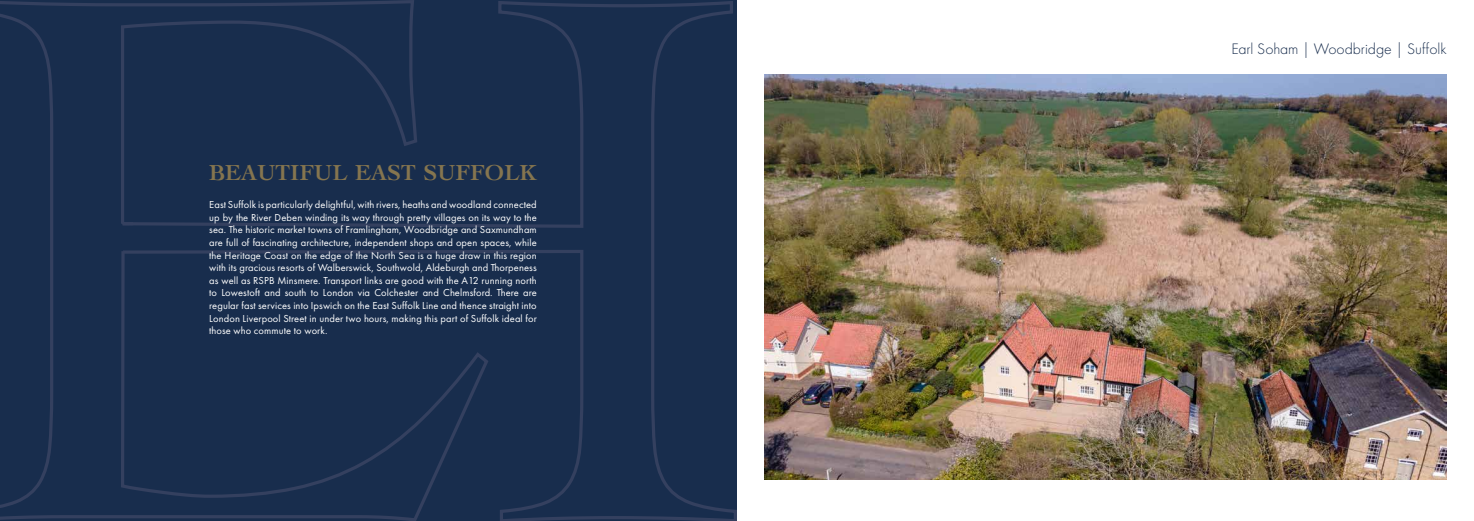
<style>
.page{position:relative;width:1474px;height:521px;background:#fff}
.page>*{position:absolute;margin:0;border:0;box-sizing:border-box;transform-origin:0 0}
.t1{font:700 22.75px "Cochin";color:#85754f}
.t2{font:300 15.75px "Futura PT";color:#182d4d}
.t3{font:10.5px/12.6px "Futura PT";letter-spacing:.01em;color:#fff;text-align:justify}
</style>
<div class="page">
<div style="left:0;top:0;width:119px;height:521px;background:#182d4d"></div>
<div style="left:119px;top:0;width:618px;height:521px;background:#182d4d"></div>
<img style="left:764px;top:75px;width:682px;height:404px">
<h1 class="t1" style="left:209px;top:158px;width:329px">BEAUTIFUL EAST SUFFOLK</h1>
<p class="t3" style="left:209px;top:198px;width:329px">East Suffolk is particularly delightful, with rivers, heaths and woodland connected up by the River Deben winding its way through pretty villages on its way to the sea. The historic market towns of Framlingham, Woodbridge and Saxmundham are full of fascinating architecture, independent shops and open spaces, while the Heritage Coast on the edge of the North Sea is a huge draw in this region with its gracious resorts of Walberswick, Southwold, Aldeburgh and Thorpeness as well as RSPB Minsmere. Transport links are good with the A12 running north to Lowestoft and south to London via Colchester and Chelmsford. There are regular fast services into Ipswich on the East Suffolk Line and thence straight into London Liverpool Street in under two hours, making this part of Suffolk ideal for those who commute to work.</p>
<h2 class="t2" style="left:1231px;top:40px;width:217px">Earl Soham | Woodbridge | Suffolk</h2>
</div>
